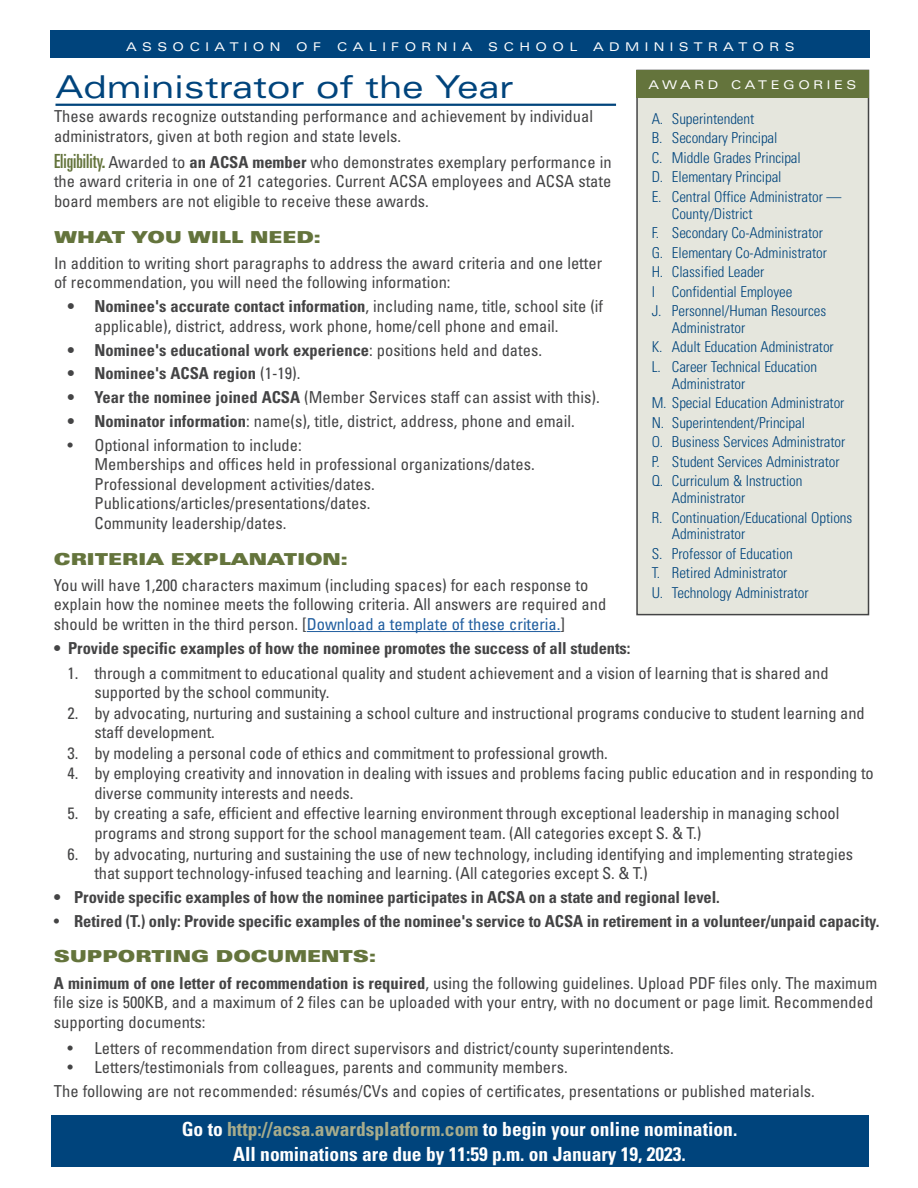
<style>
.page{position:relative;width:918px;height:1188px;background:#fff}
.page>*{position:absolute;margin:0;border:0;box-sizing:border-box;transform-origin:0 0}
.t1{font:expanded 31.5px "Univers LT Std";color:#00447c}
.t2{font:700 condensed 19.5px/24.5px "Univers LT Std";color:#fff;text-align:center}
.t3{font:condensed 16.5px/19.5px "Univers LT Std";color:#444445}
.t4{font:700 condensed 16.5px "Univers LT Std";letter-spacing:-.005em;color:#444445}
.t5{font:16.5px "Univers LT Std X Black Ex";color:#64743c}
.t6{font:300 condensed 15px/19.5px "Univers LT Std";letter-spacing:-.005em;color:#00447c}
.t7{font:expanded 12px "Univers LT Std";letter-spacing:.45em;color:#fff}
.t8{font:expanded 12px "Univers LT Std";letter-spacing:.3em;color:#fff}
.s1{font-stretch:ultra-condensed;font-size:19.5px;color:#64743c}
.s2{font-weight:700}
.s3{font-weight:400}
.s4{color:#215e9f}
.s5{color:#a7ac8c}
</style>
<div class="page">
<div style="left:51px;top:30px;width:819px;height:28px;background:#00447c"></div>
<div style="left:51px;top:1116px;width:817px;height:51px;background:#00447c"></div>
<hr style="left:56px;top:104px;width:560px;height:2px;background:#00447c">
<hr style="left:307px;top:631px;width:254px;height:1px;background:#215e9f">
<div style="left:636px;top:70px;width:233px;height:545px;background:#e5e6dd;border:2px solid #444445"></div>
<div style="left:636px;top:70px;width:233px;height:28px;background:#64743c"></div>
<p class="t7" style="left:126px;top:39px;width:156px">ASSOCIATION</p>
<p class="t7" style="left:296px;top:39px;width:26px">O F</p>
<p class="t7" style="left:337px;top:39px;width:137px">CALIFORNIA</p>
<p class="t7" style="left:488px;top:39px;width:91px">SCHOOL</p>
<p class="t7" style="left:593px;top:39px;width:203px">ADMINISTRATORS</p>
<h1 class="t1" style="left:56px;top:68px;width:460px">Administrator of the Year</h1>
<p class="t3" style="left:54px;top:106px;width:541px">These awards recognize outstanding performance and achievement by individual administrators, given at both region and state levels.</p>
<p class="t3" style="left:54px;top:152px;width:559px;text-align:justify"><span class="s1">Eligibility.</span> Awarded to <span class="s2">an ACSA member</span> who demonstrates exemplary performance in the award criteria in one of 21 categories. Current ACSA employees and ACSA state board members are not eligible to receive these awards.</p>
<p class="t5" style="left:54px;top:227px;width:268px">WHAT YOU WILL NEED:</p>
<p class="t3" style="left:54px;top:253px;width:550px">In addition to writing short paragraphs to address the award criteria and one letter of recommendation, you will need the following information:</p>
<p class="t3" style="left:94px;top:296px;width:510px;text-indent:-27px"><span class="s2">• Nominee's accurate contact information</span>, including name, title, school site (if applicable), district, address, work phone, home/cell phone and email.</p>
<p class="t4" style="left:68px;top:340px;width:476px">• Nominee's educational work experience<span class="s3">: positions held and dates.</span></p>
<p class="t4" style="left:68px;top:363px;width:234px">• Nominee's ACSA region <span class="s3">(1-19).</span></p>
<p class="t3" style="left:68px;top:387px;width:534px"><span class="s2">• Year the nominee joined ACSA</span> (Member Services staff can assist with this).</p>
<p class="t3" style="left:68px;top:411px;width:509px"><span class="s2">• Nominator information</span>: name(s), title, district, address, phone and email.</p>
<p class="t3" style="left:94px;top:435px;width:442px;text-indent:-27px">• Optional information to include:<br>Memberships and offices held in professional organizations/dates.<br>Professional development activities/dates.<br>Publications/articles/presentations/dates.<br>Community leadership/dates.</p>
<p class="t5" style="left:54px;top:549px;width:295px">CRITERIA EXPLANATION:</p>
<p class="t3" style="left:54px;top:575px;width:554px">You will have 1,200 characters maximum (including spaces) for each response to explain how the nominee meets the following criteria. All answers are required and should be written in the third person. [<span class="s4">Download a template of these criteria.</span>]</p>
<p class="t4" style="left:54px;top:638px;width:578px">• Provide specific examples of how the nominee promotes the success of all students:</p>
<p class="t3" style="left:94px;top:663px;width:736px;text-indent:-27px">1. through a commitment to educational quality and student achievement and a vision of learning that is shared and supported by the school community.</p>
<p class="t3" style="left:94px;top:703px;width:772px;text-indent:-27px">2. by advocating, nurturing and sustaining a school culture and instructional programs conducive to student learning and staff development.</p>
<p class="t3" style="left:67px;top:743px;width:542px">3. by modeling a personal code of ethics and commitment to professional growth.</p>
<p class="t3" style="left:94px;top:764px;width:781px;text-indent:-27px">4. by employing creativity and innovation in dealing with issues and problems facing public education and in responding to diverse community interests and needs.</p>
<p class="t3" style="left:94px;top:804px;width:746px;text-indent:-27px">5. by creating a safe, efficient and effective learning environment through exceptional leadership in managing school programs and strong support for the school management team. (All categories except S. &amp; T.)</p>
<p class="t3" style="left:94px;top:844px;width:760px;text-indent:-27px">6. by advocating, nurturing and sustaining the use of new technology, including identifying and implementing strategies that support technology-infused teaching and learning. (All categories except S. &amp; T.)</p>
<p class="t4" style="left:54px;top:887px;width:667px">• Provide specific examples of how the nominee participates in ACSA on a state and regional level.</p>
<p class="t4" style="left:54px;top:911px;width:827px"><span class="s3">•</span> Retired (T.) only: Provide specific examples of the nominee's service to ACSA in retirement in a volunteer/unpaid capacity.</p>
<p class="t5" style="left:54px;top:947px;width:324px">SUPPORTING DOCUMENTS:</p>
<p class="t3" style="left:54px;top:973px;width:825px"><span class="s2">A minimum of one letter of recommendation is required</span>, using the following guidelines. Upload PDF files only. The maximum file size is 500KB, and a maximum of 2 files can be uploaded with your entry, with no document or page limit. Recommended supporting documents:</p>
<p class="t3" style="left:67px;top:1038px;width:608px">• Letters of recommendation from direct supervisors and district/county superintendents.</p>
<p class="t3" style="left:54px;top:1055px;width:762px;line-height:23.9px;text-indent:14px">• Letters/testimonials from colleagues, parents and community members.<br>The following are not recommended: résumés/CVs and copies of certificates, presentations or published materials.</p>
<p class="t8" style="left:648px;top:77px;width:209px">AWARD CATEGORIES</p>
<p class="t6" style="left:652px;top:109px;width:191px">A. Superintendent<br>B. Secondary Principal<br>C. Middle Grades Principal<br>D. Elementary Principal<br>E. Central Office Administrator —</p>
<p class="t6" style="left:652px;top:204px;width:177px;text-indent:20px">County/District<br>F. Secondary Co-Administrator<br>G. Elementary Co-Administrator<br>H. Classified Leader<br>I Confidential Employee<br>J. Personnel/Human Resources</p>
<p class="t6" style="left:652px;top:318px;width:184px;text-indent:20px">Administrator<br>K. Adult Education Administrator<br>L. Career Technical Education</p>
<p class="t6" style="left:652px;top:374px;width:195px;text-indent:20px">Administrator<br>M. Special Education Administrator<br>N. Superintendent/Principal<br>O. Business Services Administrator<br>P. Student Services Administrator<br>Q. Curriculum &amp; Instruction</p>
<p class="t6" style="left:652px;top:488px;width:202px;text-indent:20px">Administrator<br>R. Continuation/Educational Options</p>
<p class="t6" style="left:652px;top:524px;width:158px;text-indent:20px">Administrator<br>S. Professor of Education<br>T. Retired Administrator<br>U. Technology Administrator</p>
<p class="t2" style="left:182px;top:1117px;width:557px">Go to <span class="s5">http://acsa.awardsplatform.com</span> to begin your online nomination.<br>All nominations are due by 11:59 p.m. on January 19, 2023.</p>
</div>
